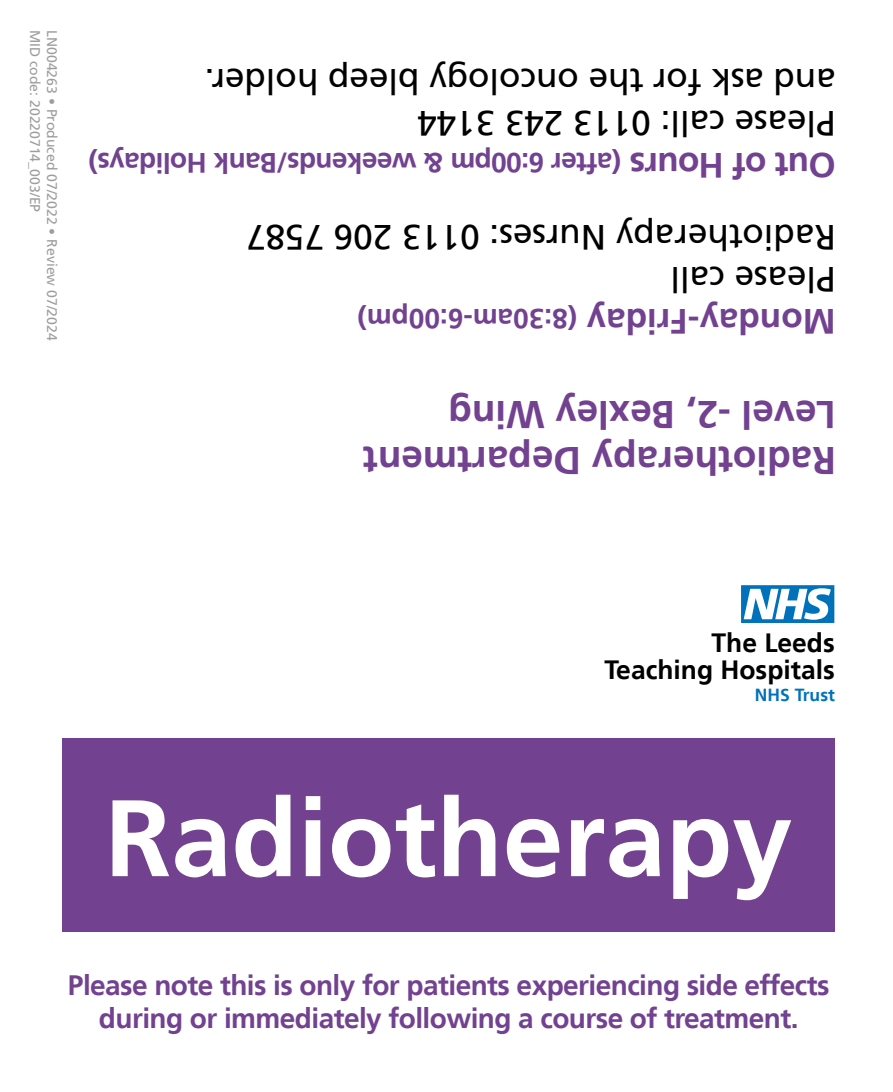
<style>
.page{position:relative;width:893px;height:1092px;background:#fff}
.page>*{position:absolute;margin:0;border:0;box-sizing:border-box;transform-origin:0 0}
.t1{font:700 108.5px "Frutiger LT";color:#fff}
.t2{font:52.85px "NHS";color:#0072bb}
.t3{font:700 38.5px/46.2px "Frutiger LT";color:#724291}
.t4{font:35px/42px "Frutiger LT";color:#000}
.t5{font:700 35px "Frutiger LT";color:#724291}
.t6{font:700 35px "Frutiger LT";letter-spacing:-.02em;color:#724291}
.t7{font:700 28px/33.6px "Frutiger LT";letter-spacing:-.02em;color:#724291;text-align:center}
.t8{font:700 28px "Frutiger LT";color:#724291}
.t9{font:700 26.25px "Frutiger LT";color:#000}
.t10{font:700 17.5px "Frutiger LT";color:#0072bb}
.t11{font:14px "Frutiger LT";color:#9d9d9c}
</style>
<div class="page">
<div style="left:63px;top:738px;width:772px;height:194px;background:#724291"></div>
<p class="t11" style="left:43px;top:30px;width:184px;rotate:90deg">MID code: 20220714_003/EP</p>
<p class="t11" style="left:60px;top:30px;width:312px;rotate:90deg">LN004263 • Produced 07/2022 • Review 07/2024</p>
<p class="t4" style="left:836px;top:144px;width:632px;rotate:-180deg">Please call: 0113 243 3144<br>and ask for the oncology bleep holder.</p>
<p class="t7" style="left:621px;top:180px;width:534px;rotate:-180deg">(after 6:00pm &amp; weekends/Bank Holidays)</p>
<p class="t6" style="left:836px;top:186px;width:208px;rotate:-180deg">Out of Hours</p>
<p class="t4" style="left:836px;top:300px;width:591px;rotate:-180deg">Please call<br>Radiotherapy Nurses: 0113 206 7587</p>
<p class="t8" style="left:577px;top:335px;width:221px;rotate:-180deg">(8:30am-6:00pm)</p>
<p class="t5" style="left:836px;top:342px;width:250px;rotate:-180deg">Monday-Friday</p>
<h3 class="t3" style="left:836px;top:483px;width:474px;rotate:-180deg">Radiotherapy Department<br>Level -2, Bexley Wing</h3>
<h2 class="t2" style="left:741px;top:574px;width:95px">n</h2>
<p class="t9" style="left:605px;top:654px;width:232px">Teaching Hospitals</p>
<p class="t10" style="left:755px;top:684px;width:82px">NHS Trust</p>
<p class="t9" style="left:712px;top:628px;width:125px">The Leeds</p>
<h1 class="t1" style="left:105px;top:774px;width:689px">Radiotherapy</h1>
<p class="t7" style="left:68px;top:968px;width:763px">Please note this is only for patients experiencing side effects during or immediately following a course of treatment.</p>
</div>
